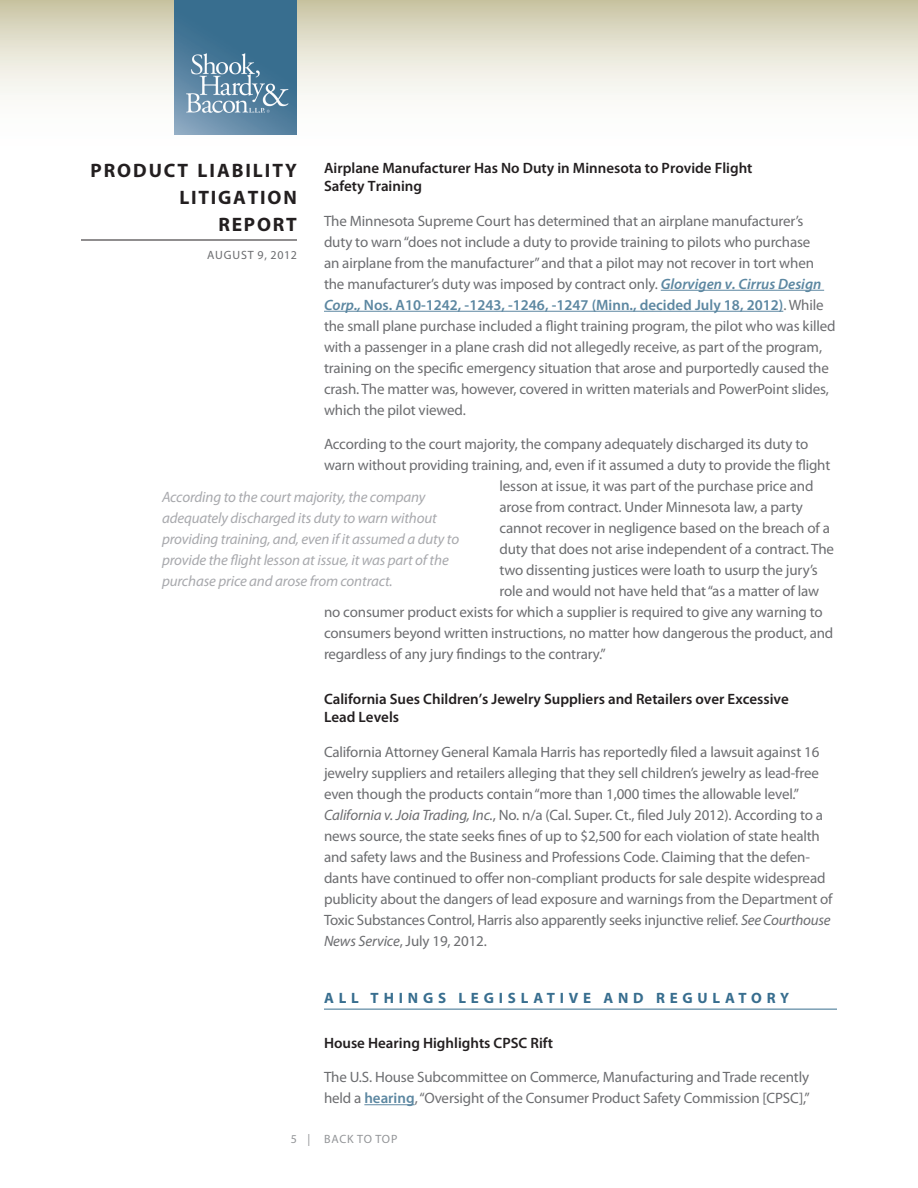
<style>
.page{position:relative;width:918px;height:1188px;background:#fff}
.page>*{position:absolute;margin:0;border:0;box-sizing:border-box;transform-origin:0 0}
.t1{font:700 19.5px/27px "Myriad Pro";letter-spacing:.095em;color:#231f20;text-align:right}
.Body{font:15px/21px "Myriad Pro";letter-spacing:-.01em;color:#6c6d70}
.PullQuote{font:italic 15px/21px "Myriad Pro";letter-spacing:-.01em;color:#a8a9ad}
.TOCsubhead{font:600 15px/18px "Myriad Pro";color:#231f20}
.Head{font:700 15px "Myriad Pro";letter-spacing:.32em;color:#386e8f}
.Subhead{font:600 15px "Myriad Pro";color:#231f20}
.t2{font:12px "Myriad Pro";letter-spacing:.07em;color:#6c6d70}
.t3{font:12px "Myriad Pro";letter-spacing:.06em;color:#939598}
.s1{font-weight:600;font-style:italic;color:#5c87a1}
.s2{font-weight:600;color:#5c87a1}
.s3{font-style:italic}
</style>
<div class="page">
<svg style="left:0;top:0;width:918px;height:135px"></svg>
<hr style="left:81px;top:240px;width:216px;height:1px;background:#231f20">
<img style="left:175px;top:0;width:122px;height:135px">
<hr style="left:661px;top:290px;width:163px;height:1px;background:#5c87a1">
<hr style="left:324px;top:311px;width:459px;height:1px;background:#5c87a1">
<hr style="left:324px;top:1009px;width:513px;height:1px;background:#386e8f">
<hr style="left:364px;top:1104px;width:51px;height:1px;background:#5c87a1">
<p class="TOCsubhead" style="left:324px;top:159px;width:430px">Airplane Manufacturer Has No Duty in Minnesota to Provide Flight<br>Safety Training</p>
<p class="Body" style="left:324px;top:210px;width:513px">The Minnesota Supreme Court has determined that an airplane manufacturer’s duty to warn “does not include a duty to provide training to pilots who purchase<br>an airplane from the manufacturer” and that a pilot may not recover in tort when the manufacturer’s duty was imposed by contract only. <span class="s1">Glorvigen v. Cirrus Design Corp.,</span> <span class="s2">Nos. A10-1242, -1243, -1246, -1247 (Minn., decided July 18, 2012)</span>. While the small plane purchase included a flight training program, the pilot who was killed with a passenger in a plane crash did not allegedly receive, as part of the program, training on the specific emergency situation that arose and purportedly caused the crash. The matter was, however, covered in written materials and PowerPoint slides, which the pilot viewed.</p>
<p class="Body" style="left:324px;top:433px;width:486px">According to the court majority, the company adequately discharged its duty to</p>
<p class="Body" style="left:324px;top:454px;width:508px">warn without providing training, and, even if it assumed a duty to provide the flight</p>
<p class="Body" style="left:500px;top:475px;width:316px">lesson at issue, it was part of the purchase price and</p>
<p class="Body" style="left:500px;top:496px;width:305px">arose from contract. Under Minnesota law, a party</p>
<p class="Body" style="left:500px;top:517px;width:332px">cannot recover in negligence based on the breach of a</p>
<p class="Body" style="left:500px;top:538px;width:336px">duty that does not arise independent of a contract. The</p>
<p class="Body" style="left:500px;top:559px;width:320px">two dissenting justices were loath to usurp the jury’s</p>
<p class="Body" style="left:500px;top:580px;width:321px">role and would not have held that “as a matter of law</p>
<p class="Body" style="left:324px;top:601px;width:500px">no consumer product exists for which a supplier is required to give any warning to</p>
<p class="Body" style="left:324px;top:622px;width:511px">consumers beyond written instructions, no matter how dangerous the product, and</p>
<p class="Body" style="left:324px;top:643px;width:283px">regardless of any jury findings to the contrary.”</p>
<p class="TOCsubhead" style="left:324px;top:690px;width:466px">California Sues Children’s Jewelry Suppliers and Retailers over Excessive<br>Lead Levels</p>
<p class="Body" style="left:324px;top:741px;width:510px">California Attorney General Kamala Harris has reportedly filed a lawsuit against 16 jewelry suppliers and retailers alleging that they sell children’s jewelry as lead-free even though the products contain “more than 1,000 times the allowable level.” <span class="s3">California v. Joia Trading, Inc.</span>, No. n/a (Cal. Super. Ct., filed July 2012). According to a news source, the state seeks fines of up to $2,500 for each violation of state health and safety laws and the Business and Professions Code. Claiming that the defen&shy;dants have continued to offer non-compliant products for sale despite widespread publicity about the dangers of lead exposure and warnings from the Department of Toxic Substances Control, Harris also apparently seeks injunctive relief. <span class="s3">See Courthouse News Service</span>, July 19, 2012.</p>
<h1 class="t1" style="left:90px;top:156px;width:208px">PRODUCT LIABILITY<br>LITIGATION<br>REPORT</h1>
<p class="t2" style="left:207px;top:248px;width:91px">AUGUST 9, 2012</p>
<p class="PullQuote" style="left:162px;top:486px;width:299px">According to the court majority, the company adequately discharged its duty to warn without providing training, and, even if it assumed a duty to provide the flight lesson at issue, it was part of the purchase price and arose from contract.</p>
<p class="Head" style="left:324px;top:988px;width:467px">ALL THINGS LEGISLATIVE AND REGULATORY</p>
<p class="Subhead" style="left:324px;top:1033px;width:231px">House Hearing Highlights CPSC Rift</p>
<p class="Body" style="left:324px;top:1066px;width:487px">The U.S. House Subcommittee on Commerce, Manufacturing and Trade recently held a <span class="s2">hearing</span>, “Oversight of the Consumer Product Safety Commission [CPSC],”</p>
<p class="t3" style="left:291px;top:1132px;width:108px">5 | BACK TO TOP</p>
</div>
